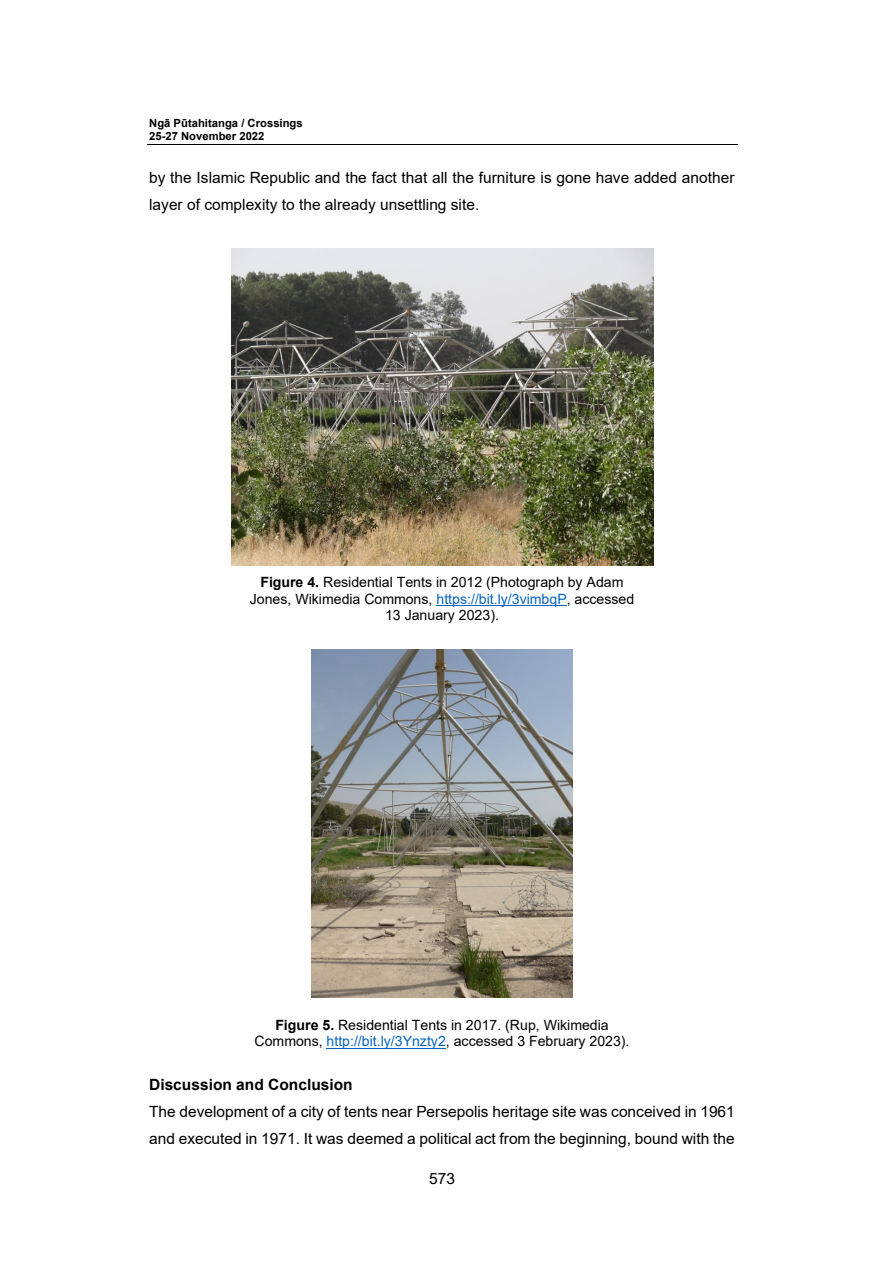
<style>
.page{position:relative;width:893px;height:1263px;background:#fff}
.page>*{position:absolute;margin:0;border:0;box-sizing:border-box;transform-origin:0 0}
.t1{font:15.45px/26.8px "Arial";color:#000}
.t2{font:14.1px/16.4px "Arial";color:#000;text-align:center}
.t3{font:700 11.25px/12.9px "Arial";letter-spacing:.005em;color:#000}
.s1{font-weight:700}
.s2{color:#0563c1}
</style>
<div class="page">
<hr style="left:147px;top:144px;width:590px;height:1px;background:#000">
<hr style="left:437px;top:605px;width:130px;height:1px;background:#0563c1">
<hr style="left:327px;top:1048px;width:119px;height:1px;background:#0563c1">
<img style="left:231px;top:249px;width:422px;height:316px">
<img style="left:311px;top:650px;width:261px;height:347px">
<p class="t3" style="left:149px;top:117px;width:155px">Ngā Pūtahitanga / Crossings<br>25-27 November 2022</p>
<p class="t1" style="left:149px;top:164px;width:587px">by the Islamic Republic and the fact that all the furniture is gone have added another layer of complexity to the already unsettling site.</p>
<p class="t2" style="left:250px;top:574px;width:386px"><span class="s1">Figure 4.</span> Residential Tents in 2012 (Photograph by Adam<br>Jones, Wikimedia Commons, <span class="s2">https://bit.ly/3vimbqP</span>, accessed<br>13 January 2023).</p>
<p class="t2" style="left:255px;top:1017px;width:376px"><span class="s1">Figure 5.</span> Residential Tents in 2017. (Rup, Wikimedia<br>Commons, <span class="s2">http://bit.ly/3Ynzty2</span>, accessed 3 February 2023).</p>
<p class="t1" style="left:149px;top:1071px;width:587px"><span class="s1">Discussion and Conclusion<br></span>The development of a city of tents near Persepolis heritage site was conceived in 1961 and executed in 1971. It was deemed a political act from the beginning, bound with the</p>
<p class="t1" style="left:429px;top:1165px;width:27px">573</p>
</div>
